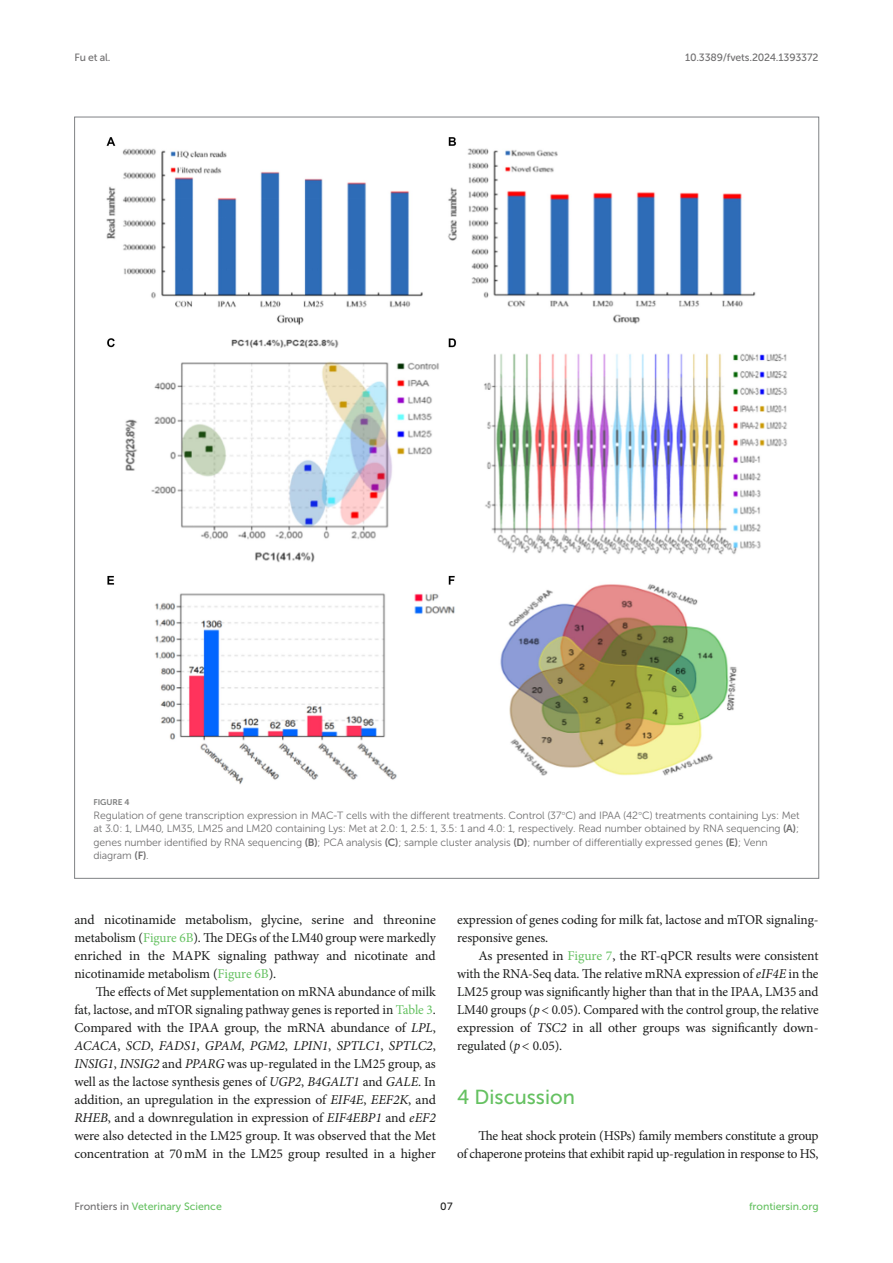
<style>
.page{position:relative;width:893px;height:1263px;background:#fff}
.page>*{position:absolute;margin:0;border:0;box-sizing:border-box;transform-origin:0 0}
.HEAD_1{font:20.25px "Museo Sans 500";color:#65c161}
.TEXT{font:13.5px/18px "Minion Pro";letter-spacing:-.005em;color:#1b1c1b;text-align:justify}
.TEXT_FLUSH{font:13.5px/18px "Minion Pro";letter-spacing:-.025em;color:#1b1c1b;text-align:right}
.FIG_LEG{font:10.5px/13.5px "Museo Sans 300";letter-spacing:-.01em;color:#706f70}
.t1{font:10.5px "Museo Sans 500";color:#65c161}
.t2{font:10.5px "Museo Sans 500";letter-spacing:-.015em;color:#706f70}
.t3{font:10.5px "Museo Sans 500";color:#1b1c1b}
.FIG_HD{font:8.25px "Museo Sans 700";letter-spacing:-.01em;color:#7e7f7f}
.s1{font-family:"STIX"}
.s2{font-family:"Museo Sans 700"}
.s3{color:#65c161}
.s4{font-style:italic}
.s5{color:#706f70}
</style>
<div class="page">
<img style="left:106px;top:137px;width:681px;height:647px">
<p class="t2" style="left:74px;top:51px;width:38px">Fu et al.</p>
<p class="t2" style="left:685px;top:51px;width:135px">10.3389/fvets.2024.1393372</p>
<p class="FIG_HD" style="left:94px;top:798px;width:37px">FIGURE 4</p>
<p class="FIG_LEG" style="left:94px;top:809px;width:708px">Regulation of gene transcription expression in MAC-T cells with the different treatments. Control (37<span class="s1">°</span>C) and IPAA (42<span class="s1">°</span>C) treatments containing Lys: Met at 3.0: 1, LM40, LM35, LM25 and LM20 containing Lys: Met at 2.0: 1, 2.5: 1, 3.5: 1 and 4.0: 1, respectively. Read number obtained by RNA sequencing <span class="s2">(A)</span>; genes number identified by RNA sequencing <span class="s2">(B)</span>; PCA analysis <span class="s2">(C)</span>; sample cluster analysis <span class="s2">(D)</span>; number of differentially expressed genes <span class="s2">(E)</span>; Venn diagram <span class="s2">(F)</span>.</p>
<p class="TEXT" style="left:74px;top:911px;width:363px">and nicotinamide metabolism, glycine, serine and threonine metabolism (<span class="s3">Figure 6B</span>). The DEGs of the LM40 group were markedly enriched in the MAPK signaling pathway and nicotinate and nicotinamide metabolism (<span class="s3">Figure 6B</span>).</p>
<p class="TEXT" style="left:74px;top:983px;width:363px;text-indent:21px">The effects of Met supplementation on mRNA abundance of milk fat, lactose, and mTOR signaling pathway genes is reported in <span class="s3">Table 3</span>.<br>Compared with the IPAA group, the mRNA abundance of <span class="s4">LPL</span>, <span class="s4">ACACA</span>, <span class="s4">SCD</span>, <span class="s4">FADS1</span>, <span class="s4">GPAM</span>, <span class="s4">PGM2</span>, <span class="s4">LPIN1</span>, <span class="s4">SPTLC1</span>, <span class="s4">SPTLC2</span>, <span class="s4">INSIG1</span>, <span class="s4">INSIG2</span> and <span class="s4">PPARG</span> was up-regulated in the LM25 group, as well as the lactose synthesis genes of <span class="s4">UGP2</span>, <span class="s4">B4GALT1</span> and <span class="s4">GALE</span>. In addition, an upregulation in the expression of <span class="s4">EIF4E</span>, <span class="s4">EEF2K</span>, and <span class="s4">RHEB</span>, and a downregulation in expression of <span class="s4">EIF4EBP1</span> and <span class="s4">eEF2 </span>were also detected in the LM25 group. It was observed that the Met concentration at 70mM in the LM25 group resulted in a higher</p>
<p class="TEXT" style="left:457px;top:911px;width:363px">expression of genes coding for milk fat, lactose and mTOR signaling&shy;responsive genes.</p>
<p class="TEXT" style="left:457px;top:947px;width:363px;text-indent:21px">As presented in <span class="s3">Figure 7</span>, the RT-qPCR results were consistent with the RNA-Seq data. The relative mRNA expression of <span class="s4">eIF4E</span> in the LM25 group was significantly higher than that in the IPAA, LM35 and LM40 groups (<span class="s4">p&lt;</span> 0.05). Compared with the control group, the relative expression of <span class="s4">TSC2</span> in all other groups was significantly down&shy;regulated (<span class="s4">p&lt;</span> 0.05).</p>
<p class="HEAD_1" style="left:457px;top:1086px;width:119px">4 Discussion</p>
<p class="TEXT_FLUSH" style="left:457px;top:1127px;width:363px">The heat shock protein (HSPs) family members constitute a group<br>of chaperone proteins that exhibit rapid up-regulation in response to HS,</p>
<p class="t1" style="left:74px;top:1200px;width:149px"><span class="s5">Frontiers in</span> Veterinary Science</p>
<p class="t3" style="left:440px;top:1200px;width:14px">07</p>
<p class="t1" style="left:749px;top:1200px;width:71px">frontiersin.org</p>
</div>
